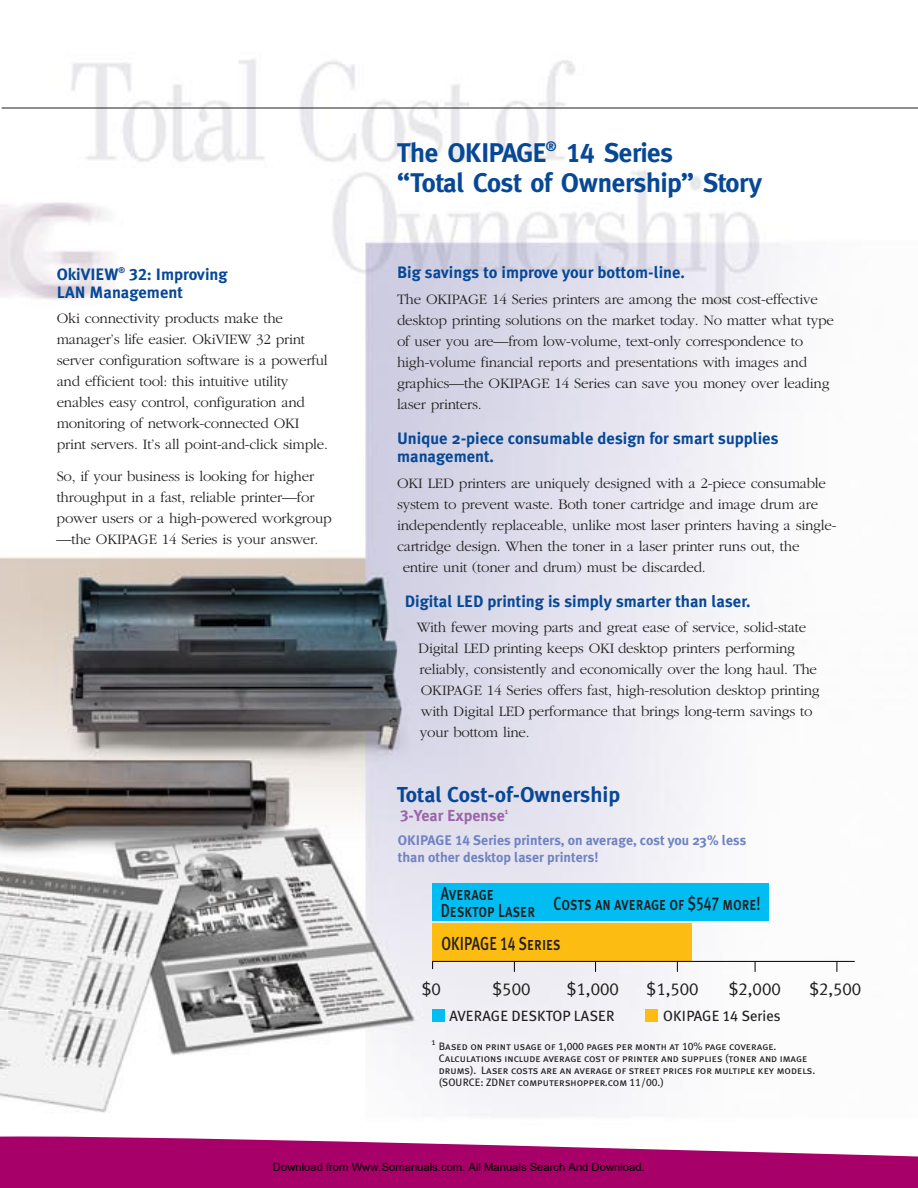
<style>
.page{position:relative;width:918px;height:1188px;background:#fff}
.page>*{position:absolute;margin:0;border:0;box-sizing:border-box;transform-origin:0 0}
.t1{font:700 27px/30px "Meta";letter-spacing:-.01em;color:#074896}
.t2{font:700 21.6px "Meta Plus";color:#074896}
.t3{font:18.9px/17.5px "Meta Plus Medium Caps";color:#231f20;scale:.77 1}
.t4{font:17.55px "Meta Caps";color:#231f20}
.t5{font:700 16.5px/18px "Meta Plus";color:#074896}
.t6{font:700 15.9px "Meta Plus";color:#9c64a9}
.t7{font:300 15px/21px "Garamond";letter-spacing:-.015em;color:#231f20}
.t8{font:14.85px "Meta Plus";color:#231f20}
.t9{font:700 13.95px/17px "Meta Plus";color:#6f83c1}
.t10{font:11.25px "Arial";color:#000}
.t11{font:10.8px/12px "Meta Plus Book Caps";color:#231f20}
.t12{font:9.45px "Meta";color:#231f20}
.s1{font-family:"Meta Plus Bold Caps";font-weight:400}
.s2{font-family:"Meta Plus Book Caps"}
</style>
<div class="page">
<img style="left:0;top:59px;width:918px;height:1129px">
<hr style="left:2px;top:108px;width:916px;height:1px;background:#231f20">
<div style="left:432px;top:883px;width:337px;height:38px;background:#01bdf2"></div>
<div style="left:432px;top:924px;width:260px;height:37px;background:#fdbc12"></div>
<div style="left:433px;top:1009px;width:12px;height:13px;background:#01bdf2"></div>
<div style="left:645px;top:1009px;width:13px;height:13px;background:#fdbc12"></div>
<hr style="left:433px;top:961px;width:422px;height:1px;background:#000">
<svg style="left:1px;top:1136px;width:917px;height:52px;fill:#a70169"></svg>
<p class="t5" style="left:57px;top:266px;width:172px">OkiVIEW<sup>®</sup> <span class="s1">32</span>: Improving<br>LAN Management</p>
<p class="t7" style="left:57px;top:309px;width:273px">Oki connectivity products make the manager’s life easier. OkiVIEW 32 print server configuration software is a powerful and efficient tool: this intuitive utility enables easy control, configuration and monitoring of network-connected OKI print servers. It’s all point-and-click simple.</p>
<p class="t7" style="left:57px;top:467px;width:277px">So, if your business is looking for higher throughput in a fast, reliable printer—for power users or a high-powered workgroup —the OKIPAGE 14 Series is your answer.</p>
<h1 class="t1" style="left:397px;top:139px;width:367px">The OKIPAGE<sup>®</sup> <span class="s1">14</span> Series<br>“Total Cost of Ownership” Story</h1>
<p class="t5" style="left:397px;top:265px;width:289px">Big savings to improve your bottom-line.</p>
<p class="t7" style="left:397px;top:290px;width:438px">The OKIPAGE 14 Series printers are among the most cost-effective desktop printing solutions on the market today. No matter what type of user you are—from low-volume, text-only correspondence to high-volume financial reports and presentations with images and graphics—the OKIPAGE 14 Series can save you money over leading laser printers.</p>
<p class="t5" style="left:397px;top:430px;width:383px">Unique 2-piece consumable design for smart supplies management.</p>
<p class="t7" style="left:397px;top:474px;width:431px">OKI LED printers are uniquely designed with a 2-piece consumable</p>
<p class="t7" style="left:397px;top:495px;width:423px">system to prevent waste. Both toner cartridge and image drum are</p>
<p class="t7" style="left:397px;top:516px;width:441px">independently replaceable, unlike most laser printers having a single-</p>
<p class="t7" style="left:397px;top:537px;width:404px">cartridge design. When the toner in a laser printer runs out, the</p>
<p class="t7" style="left:403px;top:558px;width:305px">entire unit (toner and drum) must be discarded.</p>
<p class="t5" style="left:405px;top:593px;width:347px">Digital LED printing is simply smarter than laser.</p>
<p class="t7" style="left:417px;top:618px;width:404px">With fewer moving parts and great ease of service, solid-state Digital LED printing keeps OKI desktop printers performing reliably, consistently and economically over the long haul. The OKIPAGE 14 Series offers fast, high-resolution desktop printing with Digital LED performance that brings long-term savings to your bottom line.</p>
<h2 class="t2" style="left:397px;top:786px;width:225px">Total Cost-of-Ownership</h2>
<p class="t6" style="left:400px;top:809px;width:110px"><span class="s1">3</span>-Year Expense<sup>1</sup></p>
<p class="t9" style="left:398px;top:833px;width:350px">OKIPAGE <span class="s1">14</span> Series printers, on average, cost you 23% less than other desktop laser printers!</p>
<p class="t3" style="left:441px;top:884px;width:124px">Average<br>Desktop Laser</p>
<p class="t3" style="left:441px;top:935px;width:157px">OKIPAGE 14 Series</p>
<p class="t3" style="left:554px;top:895px;width:270px">Costs an average of $547 more!</p>
<p class="t4" style="left:422px;top:979px;width:21px">$0</p>
<p class="t4" style="left:493px;top:979px;width:39px">$500</p>
<p class="t4" style="left:567px;top:979px;width:54px">$1,000</p>
<p class="t4" style="left:647px;top:979px;width:54px">$1,500</p>
<p class="t4" style="left:729px;top:979px;width:54px">$2,000</p>
<p class="t4" style="left:809px;top:979px;width:54px">$2,500</p>
<p class="t8" style="left:450px;top:1010px;width:167px">AVERAGE DESKTOP LASER</p>
<p class="t8" style="left:663px;top:1010px;width:119px">OKIPAGE <span class="s2">14</span> Series</p>
<p class="t12" style="left:431px;top:1038px;width:5px">1</p>
<p class="t11" style="left:439px;top:1041px;width:378px">Based on print usage of 1,000 pages per month at 10% page coverage.<br>Calculations include average cost of printer and supplies (toner and image drums). Laser costs are an average of street prices for multiple key models. (SOURCE: ZDNet computershopper.com 11/00.)</p>
<p class="t10" style="left:273px;top:1160px;width:373px">Download from Www.Somanuals.com. All Manuals Search And Download.</p>
</div>
